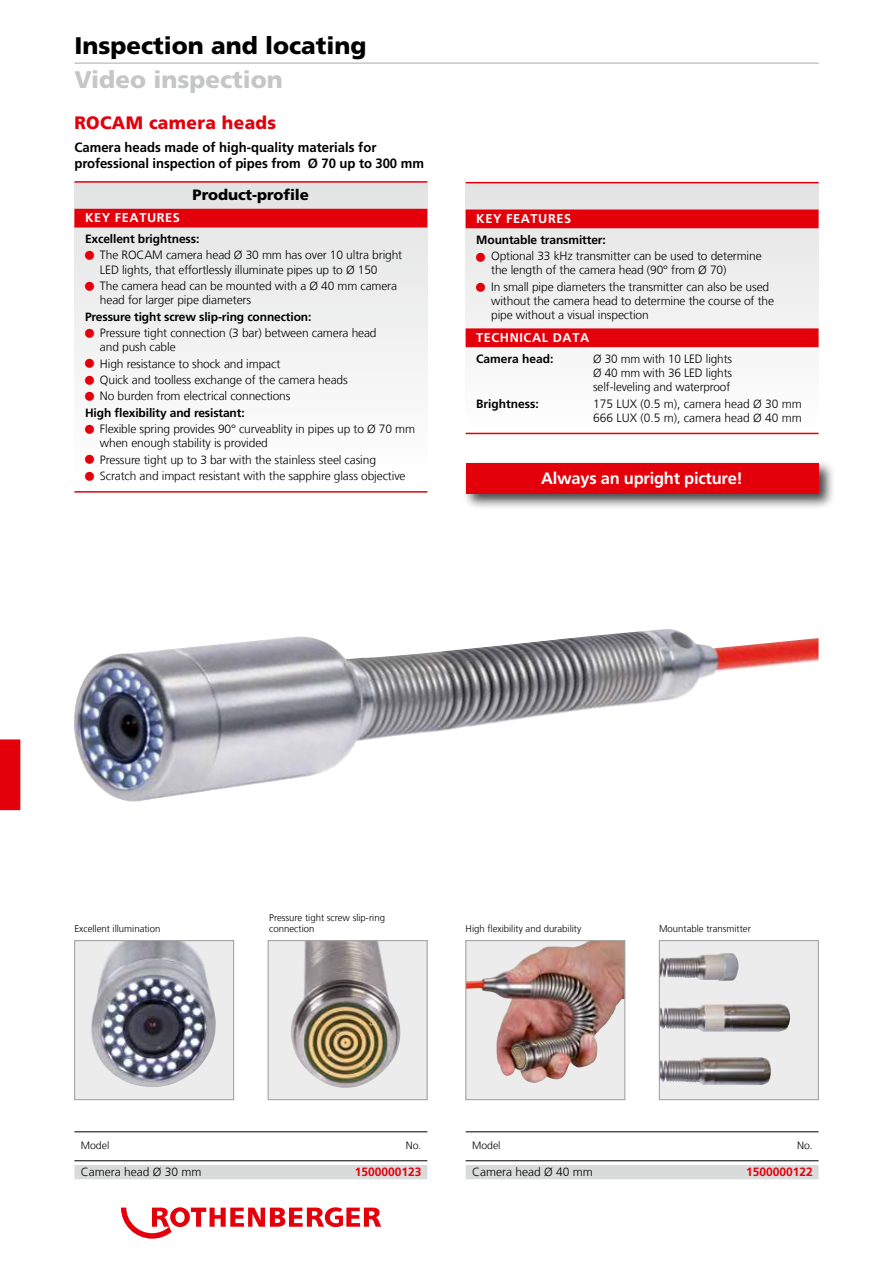
<style>
.page{position:relative;width:893px;height:1263px;background:#fff}
.page>*{position:absolute;margin:0;border:0;box-sizing:border-box;transform-origin:0 0}
.t1{font:900 24px "Frutiger LT Com";color:#000}
.t2{font:900 24px "Frutiger LT Com";color:#c5c6c6}
.t3{font:900 18px "Frutiger LT Com";letter-spacing:.02em;color:#e3000b;scale:.96 1}
.t4{font:700 16.5px "Frutiger LT Com";letter-spacing:-.015em;color:#fff}
.t5{font:900 15px "Frutiger LT Com";letter-spacing:-.005em;color:#000}
.t6{font:700 13.5px/16.5px "Frutiger LT Com";letter-spacing:-.005em;color:#000}
.t7{font:700 12.75px "Frutiger LT Com";letter-spacing:.045em;color:#fff}
.t8{font:300 12px/14.2px "Frutiger LT Com";letter-spacing:-.01em;color:#000}
.t9{font:700 12px "Frutiger LT Com";letter-spacing:-.01em;color:#000}
.t10{font:700 12px "Frutiger LT Com";color:#e3000b}
.t11{font:300 10.5px "Frutiger LT Com";color:#000}
.t12{font:300 9.75px "Frutiger LT Com";color:#000}
.s1{color:#e3000b}
</style>
<div class="page">
<svg style="left:0;top:739px;width:21px;height:72px"></svg>
<hr style="left:74px;top:62px;width:745px;height:2px;background:#c5c6c6">
<svg style="left:121px;top:1207px;width:260px;height:31px"></svg>
<div style="left:462px;top:460px;width:373px;height:50px;background:#000;opacity:.75"></div>
<div style="left:466px;top:463px;width:353px;height:30px;background:#e3000b"></div>
<svg style="left:661px;top:942px;width:156px;height:156px;fill:#ececec"></svg>
<div style="left:268px;top:941px;width:159px;height:159px;background:#ececec"></div>
<img style="left:291px;top:942px;width:110px;height:146px">
<div style="left:268px;top:940px;width:159px;height:160px;border:1px solid #9c9c9d"></div>
<div style="left:75px;top:941px;width:159px;height:159px;background:#ececec"></div>
<img style="left:91px;top:942px;width:125px;height:145px">
<div style="left:74px;top:940px;width:160px;height:160px;border:1px solid #9c9c9d"></div>
<img style="left:662px;top:953px;width:59px;height:9px">
<img style="left:672px;top:1004px;width:61px;height:4px">
<img style="left:661px;top:1057px;width:54px;height:15px">
<svg style="left:468px;top:942px;width:155px;height:156px;fill:#ececec"></svg>
<img style="left:468px;top:942px;width:121px;height:121px">
<div style="left:466px;top:940px;width:159px;height:160px;border:1px solid #9c9c9d"></div>
<div style="left:74px;top:183px;width:353px;height:297px;background:linear-gradient(to bottom,#e3e0e0,#fff)"></div>
<hr style="left:74px;top:181px;width:353px;height:2px;background:#e3000b">
<div style="left:74px;top:209px;width:353px;height:18px;background:#e3000b"></div>
<hr style="left:74px;top:491px;width:353px;height:2px;background:#e3000b">
<svg style="left:466px;top:183px;width:353px;height:165px"></svg>
<hr style="left:466px;top:182px;width:353px;height:1px;background:#e3000b">
<div style="left:466px;top:209px;width:353px;height:19px;background:#e3000b"></div>
<div style="left:466px;top:328px;width:353px;height:19px;background:#e3000b"></div>
<hr style="left:466px;top:433px;width:353px;height:1px;background:#e3000b">
<div style="left:659px;top:940px;width:160px;height:160px;border:1px solid #9c9c9d"></div>
<hr style="left:466px;top:1131px;width:353px;height:1px;background:#000">
<hr style="left:466px;top:1160px;width:353px;height:1px;background:#000">
<div style="left:466px;top:1165px;width:353px;height:11px;background:#d9dada"></div>
<hr style="left:466px;top:1176px;width:353px;height:3px;background:#d9dada">
<hr style="left:74px;top:1131px;width:353px;height:1px;background:#000">
<hr style="left:74px;top:1160px;width:353px;height:1px;background:#000">
<div style="left:74px;top:1165px;width:353px;height:11px;background:#d9dada"></div>
<hr style="left:74px;top:1176px;width:353px;height:3px;background:#d9dada">
<img style="left:74px;top:629px;width:745px;height:173px">
<svg style="left:85px;top:251px;width:14px;height:9px"></svg>
<svg style="left:85px;top:281px;width:9px;height:9px"></svg>
<svg style="left:85px;top:328px;width:9px;height:9px"></svg>
<svg style="left:85px;top:359px;width:9px;height:9px"></svg>
<svg style="left:85px;top:375px;width:9px;height:9px"></svg>
<svg style="left:85px;top:392px;width:9px;height:9px"></svg>
<svg style="left:85px;top:424px;width:9px;height:9px"></svg>
<svg style="left:85px;top:455px;width:9px;height:9px"></svg>
<svg style="left:85px;top:471px;width:9px;height:9px"></svg>
<h1 class="t1" style="left:74px;top:31px;width:294px">Inspection and locating</h1>
<h1 class="t2" style="left:74px;top:65px;width:210px">Video inspection</h1>
<h2 class="t3" style="left:74px;top:112px;width:212px">ROCAM camera heads</h2>
<p class="t6" style="left:74px;top:139px;width:351px">Camera heads made of high-quality materials for professional inspection of pipes from Ø 70 up to 300 mm</p>
<p class="t5" style="left:193px;top:185px;width:118px">Product-profile</p>
<p class="t7" style="left:85px;top:210px;width:96px">KEY FEATURES</p>
<p class="t9" style="left:85px;top:232px;width:116px">Excellent brightness:</p>
<p class="t8" style="left:100px;top:248px;width:304px">The ROCAM camera head Ø 30 mm has over 10 ultra bright<br>LED lights, that effortlessly illuminate pipes up to Ø 150</p>
<p class="t8" style="left:100px;top:279px;width:299px">The camera head can be mounted with a Ø 40 mm camera head for larger pipe diameters</p>
<p class="t9" style="left:85px;top:309px;width:228px">Pressure tight screw slip-ring connection:</p>
<p class="t8" style="left:100px;top:326px;width:278px">Pressure tight connection (3 bar) between camera head and push cable</p>
<p class="t8" style="left:100px;top:355px;width:249px;line-height:16.4px">High resistance to shock and impact<br>Quick and toolless exchange of the camera heads<br>No burden from electrical connections</p>
<p class="t9" style="left:85px;top:406px;width:161px">High flexibility and resistant:</p>
<p class="t8" style="left:100px;top:422px;width:317px">Flexible spring provides 90° curveablity in pipes up to Ø 70 mm when enough stability is provided</p>
<p class="t8" style="left:100px;top:452px;width:307px;line-height:16.4px">Pressure tight up to 3 bar with the stainless steel casing<br>Scratch and impact resistant with the sapphire glass objective</p>
<p class="t7" style="left:476px;top:211px;width:96px">KEY FEATURES</p>
<p class="t9" style="left:476px;top:233px;width:131px">Mountable transmitter:</p>
<p class="t8" style="left:491px;top:249px;width:272px;text-indent:-15px"><span class="s1">■</span> Optional 33 kHz transmitter can be used to determine the length of the camera head (90° from Ø 70)</p>
<p class="t8" style="left:491px;top:280px;width:285px;text-indent:-15px"><span class="s1">■</span> In small pipe diameters the transmitter can also be used without the camera head to determine the course of the pipe without a visual inspection</p>
<p class="t7" style="left:476px;top:330px;width:115px">TECHNICAL DATA</p>
<p class="t9" style="left:476px;top:351px;width:79px">Camera head:</p>
<p class="t8" style="left:593px;top:351px;width:140px;text-align:justify">Ø 30 mm with 10 LED lights Ø 40 mm with 36 LED lights self-leveling and waterproof</p>
<p class="t9" style="left:476px;top:396px;width:64px">Brightness:</p>
<p class="t8" style="left:593px;top:396px;width:210px">175 LUX (0.5 m), camera head Ø 30 mm<br>666 LUX (0.5 m), camera head Ø 40 mm</p>
<h3 class="t4" style="left:541px;top:469px;width:203px">Always an upright picture!</h3>
<p class="t12" style="left:269px;top:912px;width:117px">Pressure tight screw slip-ring</p>
<p class="t12" style="left:74px;top:923px;width:87px">Excellent illumination</p>
<p class="t12" style="left:269px;top:923px;width:47px">connection</p>
<p class="t12" style="left:466px;top:923px;width:117px">High flexibility and durability</p>
<p class="t12" style="left:659px;top:923px;width:93px">Mountable transmitter</p>
<p class="t11" style="left:81px;top:1139px;width:30px">Model</p>
<p class="t11" style="left:406px;top:1139px;width:17px">No.</p>
<p class="t8" style="left:81px;top:1165px;width:122px">Camera head Ø 30 mm</p>
<p class="t10" style="left:355px;top:1165px;width:68px">1500000123</p>
<p class="t11" style="left:472px;top:1139px;width:30px">Model</p>
<p class="t11" style="left:797px;top:1139px;width:17px">No.</p>
<p class="t8" style="left:472px;top:1165px;width:122px">Camera head Ø 40 mm</p>
<p class="t10" style="left:746px;top:1165px;width:68px">1500000122</p>
</div>
